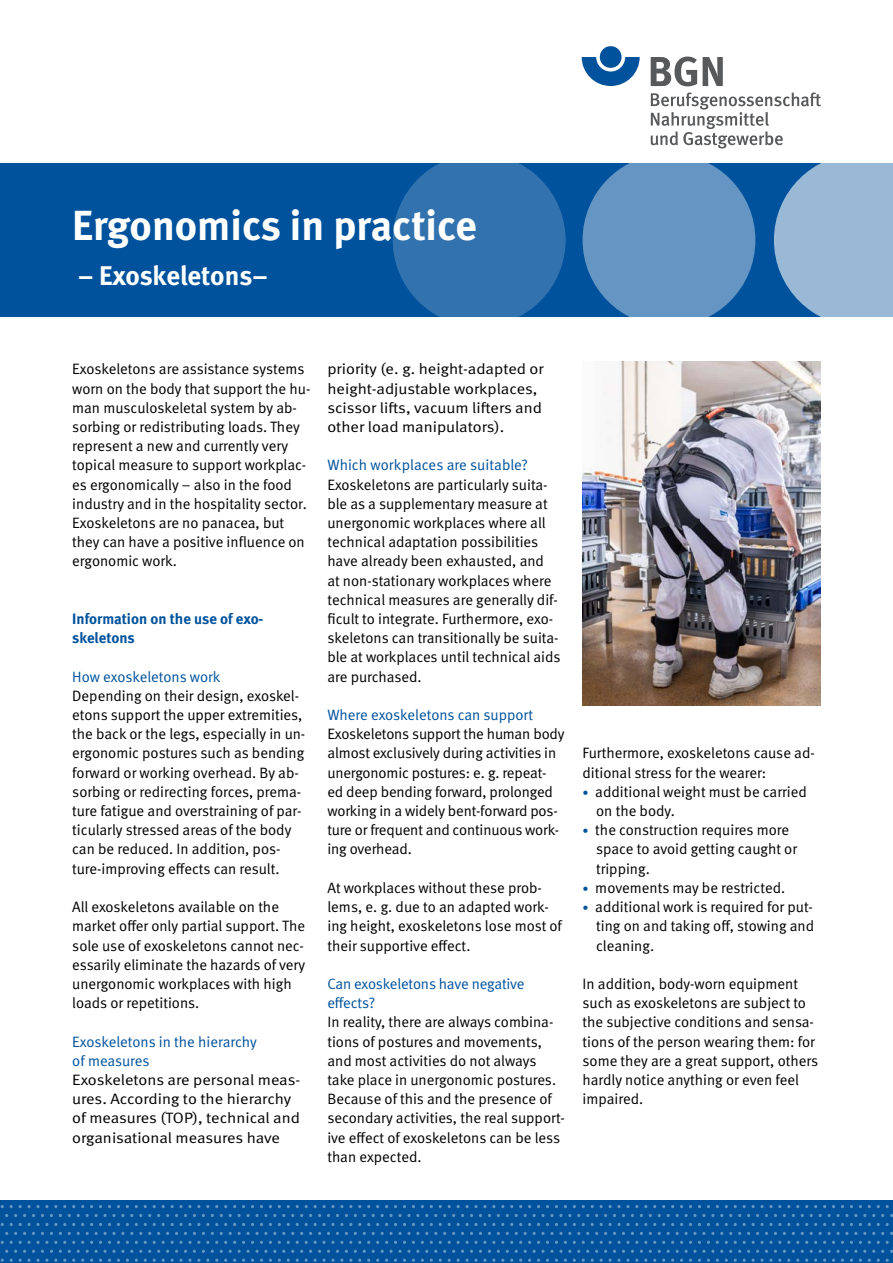
<style>
.page{position:relative;width:893px;height:1263px;background:#fff}
.page>*{position:absolute;margin:0;border:0;box-sizing:border-box;transform-origin:0 0}
.t1{font:700 42px "DGUV Meta";color:#fff}
.t2{font:700 27px "DGUV Meta";color:#fff}
.t3{font:15px/19.2px "DGUV Meta";color:#000}
.t4{font:15px/19.2px "DGUV Meta";color:#000;scale:1.1 1}
.t5{font:15px/19.2px "DGUV Meta";letter-spacing:-.005em;color:#00529c}
.t6{font:700 15px/19.2px "DGUV Meta";color:#00529c}
.s1{font-size:12px;color:#00529c}
</style>
<div class="page">
<svg style="left:582px;top:57px;width:58px;height:29px"></svg>
<div style="left:600px;top:46px;width:22px;height:22px;background:#00529c;border-radius:50%"></div>
<svg style="left:651px;top:57px;width:46px;height:29px"></svg>
<svg style="left:703px;top:57px;width:20px;height:29px"></svg>
<svg style="left:791px;top:93px;width:30px;height:13px"></svg>
<svg style="left:651px;top:93px;width:139px;height:55px"></svg>
<div style="left:0;top:163px;width:893px;height:154px;background:#00529c"></div>
<div style="left:0;top:1200px;width:893px;height:63px;background:#00529c"></div>
<svg style="left:667px;top:1214px;width:38px;height:3px"></svg>
<svg style="left:524px;top:1214px;width:38px;height:3px"></svg>
<svg style="left:381px;top:1214px;width:38px;height:3px"></svg>
<svg style="left:238px;top:1214px;width:38px;height:3px"></svg>
<svg style="left:95px;top:1214px;width:38px;height:3px"></svg>
<svg style="left:667px;top:1232px;width:38px;height:3px"></svg>
<svg style="left:524px;top:1232px;width:38px;height:3px"></svg>
<svg style="left:381px;top:1232px;width:38px;height:3px"></svg>
<svg style="left:238px;top:1232px;width:38px;height:3px"></svg>
<svg style="left:95px;top:1232px;width:38px;height:3px"></svg>
<svg style="left:600px;top:1205px;width:38px;height:3px"></svg>
<svg style="left:448px;top:1205px;width:47px;height:3px"></svg>
<svg style="left:305px;top:1205px;width:38px;height:3px"></svg>
<svg style="left:162px;top:1205px;width:38px;height:3px"></svg>
<svg style="left:19px;top:1205px;width:38px;height:3px"></svg>
<svg style="left:600px;top:1223px;width:38px;height:3px"></svg>
<svg style="left:448px;top:1223px;width:47px;height:3px"></svg>
<svg style="left:305px;top:1223px;width:38px;height:3px"></svg>
<svg style="left:162px;top:1223px;width:38px;height:3px"></svg>
<svg style="left:19px;top:1223px;width:38px;height:3px"></svg>
<svg style="left:600px;top:1241px;width:38px;height:3px"></svg>
<svg style="left:448px;top:1241px;width:47px;height:3px"></svg>
<svg style="left:305px;top:1241px;width:38px;height:3px"></svg>
<svg style="left:162px;top:1241px;width:38px;height:3px"></svg>
<svg style="left:19px;top:1241px;width:38px;height:3px"></svg>
<svg style="left:430px;top:1250px;width:150px;height:12px"></svg>
<svg style="left:287px;top:1250px;width:141px;height:12px"></svg>
<svg style="left:144px;top:1250px;width:141px;height:12px"></svg>
<svg style="left:1px;top:1250px;width:141px;height:12px"></svg>
<svg style="left:810px;top:1214px;width:38px;height:3px"></svg>
<svg style="left:810px;top:1232px;width:38px;height:3px"></svg>
<svg style="left:743px;top:1205px;width:38px;height:3px"></svg>
<svg style="left:743px;top:1223px;width:38px;height:3px"></svg>
<svg style="left:743px;top:1241px;width:38px;height:3px"></svg>
<svg style="left:859px;top:1250px;width:34px;height:12px"></svg>
<svg style="left:582px;top:1250px;width:275px;height:12px"></svg>
<img style="left:583px;top:361px;width:238px;height:345px">
<div style="left:393px;top:154px;width:173px;height:172px;background:#3273af;border-radius:50%"></div>
<div style="left:583px;top:154px;width:172px;height:172px;background:#6596c3;border-radius:50%"></div>
<svg style="left:774px;top:163px;width:119px;height:154px;background:#87add0"></svg>
<h1 class="t1" style="left:72px;top:200px;width:406px">Ergonomics in practice</h1>
<h2 class="t2" style="left:78px;top:259px;width:191px">– Exoskeletons–</h2>
<p class="t3" style="left:72px;top:360px;width:240px">Exoskeletons are assistance systems worn on the body that support the hu&shy;man musculoskeletal system by ab&shy;sorbing or redistributing loads. They represent a new and currently very topical measure to support workplac&shy;es ergonomically – also in the food industry and in the hospitality sector.<br>Exoskeletons are no panacea, but they can have a positive influence on ergonomic work.</p>
<p class="t6" style="left:72px;top:610px;width:193px">Information on the use of exo&shy;skeletons</p>
<p class="t5" style="left:72px;top:667px;width:150px">How exoskeletons work</p>
<p class="t3" style="left:72px;top:686px;width:234px">Depending on their design, exoskel&shy;etons support the upper extremities, the back or the legs, especially in un&shy;ergonomic postures such as bending forward or working overhead. By ab&shy;sorbing or redirecting forces, prema&shy;ture fatigue and overstraining of par&shy;ticularly stressed areas of the body can be reduced. In addition, pos&shy;ture-improving effects can result.</p>
<p class="t3" style="left:72px;top:898px;width:234px">All exoskeletons available on the market offer only partial support. The sole use of exoskeletons cannot nec&shy;essarily eliminate the hazards of very unergonomic workplaces with high loads or repetitions.</p>
<p class="t5" style="left:72px;top:1032px;width:186px">Exoskeletons in the hierarchy of measures</p>
<p class="t4" style="left:72px;top:1070px;width:209px">Exoskeletons are personal meas&shy;ures. According to the hierarchy of measures (TOP), technical and organisational measures have</p>
<p class="t4" style="left:327px;top:360px;width:198px">priority (e. g. height-adapted or height-adjustable workplaces, scissor lifts, vacuum lifters and other load manipulators).</p>
<p class="t5" style="left:327px;top:456px;width:202px">Which workplaces are suitable?</p>
<p class="t3" style="left:327px;top:475px;width:235px">Exoskeletons are particularly suita&shy;ble as a supplementary measure at unergonomic workplaces where all technical adaptation possibilities have already been exhausted, and<br>at non-stationary workplaces where technical measures are generally dif&shy;ficult to integrate. Furthermore, exo&shy;skeletons can transitionally be suita&shy;ble at workplaces until technical aids are purchased.</p>
<p class="t5" style="left:327px;top:706px;width:207px">Where exoskeletons can support</p>
<p class="t3" style="left:327px;top:725px;width:239px">Exoskeletons support the human body almost exclusively during activities in unergonomic postures: e. g. repeat&shy;ed deep bending forward, prolonged working in a widely bent-forward pos&shy;ture or frequent and continuous work&shy;ing overhead.</p>
<p class="t3" style="left:327px;top:878px;width:236px">At workplaces without these prob&shy;lems, e. g. due to an adapted work&shy;ing height, exoskeletons lose most of their supportive effect.</p>
<p class="t5" style="left:327px;top:974px;width:199px">Can exoskeletons have negative effects?</p>
<p class="t3" style="left:327px;top:1013px;width:239px">In reality, there are always combina&shy;tions of postures and movements, and most activities do not always take place in unergonomic postures.<br>Because of this and the presence of secondary activities, the real support&shy;ive effect of exoskeletons can be less than expected.</p>
<p class="t3" style="left:583px;top:744px;width:234px">Furthermore, exoskeletons cause ad&shy;ditional stress for the wearer:</p>
<p class="t3" style="left:596px;top:782px;width:212px;text-indent:-14px"><span class="s1">•</span> additional weight must be carried on the body.</p>
<p class="t3" style="left:596px;top:821px;width:202px;text-indent:-14px"><span class="s1">•</span> the construction requires more space to avoid getting caught or tripping.</p>
<p class="t3" style="left:583px;top:878px;width:204px"><span class="s1">•</span> movements may be restricted.</p>
<p class="t3" style="left:596px;top:898px;width:220px;text-align:justify;text-indent:-14px"><span class="s1">•</span> additional work is required for put&shy;ting on and taking off, stowing and cleaning.</p>
<p class="t3" style="left:583px;top:974px;width:237px">In addition, body-worn equipment such as exoskeletons are subject to the subjective conditions and sensa&shy;tions of the person wearing them: for some they are a great support, others hardly notice anything or even feel impaired.</p>
</div>
